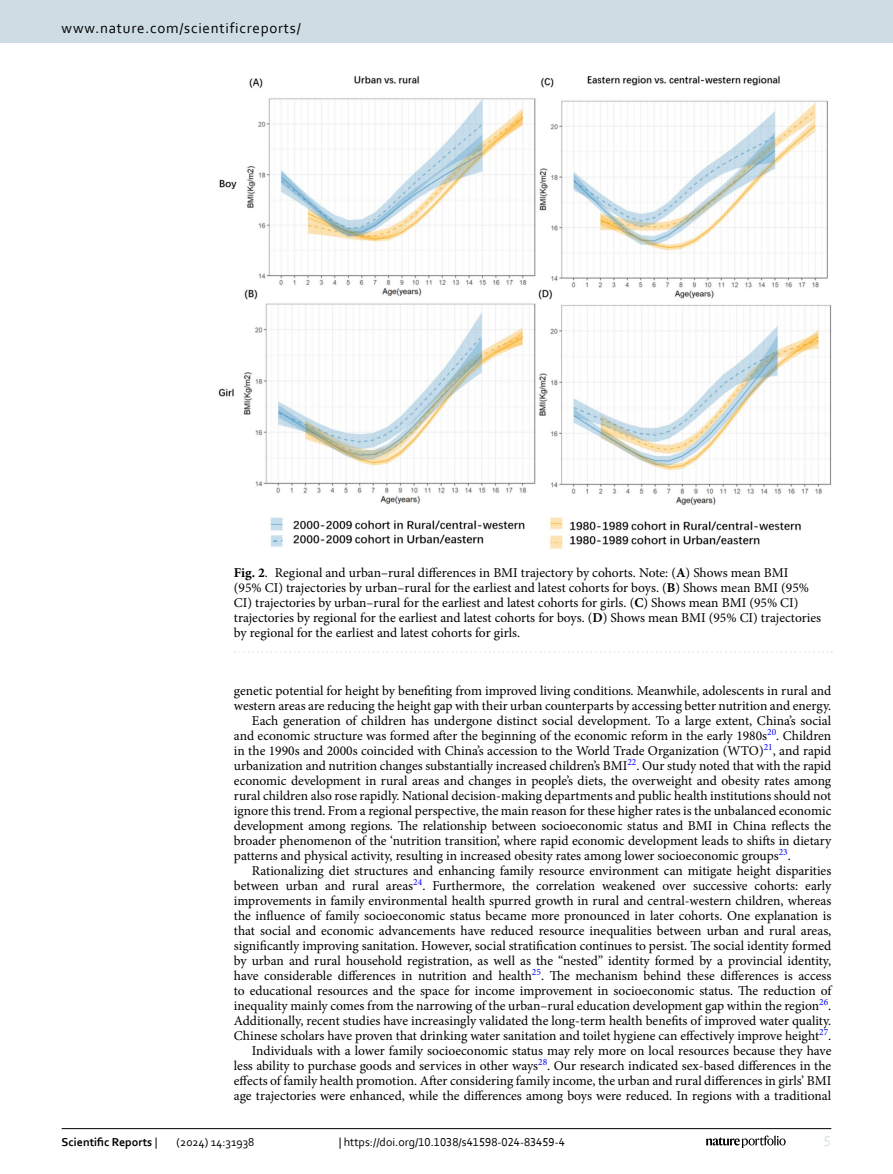
<style>
.page{position:relative;width:893px;height:1174px;background:#fff}
.page>*{position:absolute;margin:0;border:0;box-sizing:border-box;transform-origin:0 0}
.t1{font:15px "Corbel";letter-spacing:.05em;color:#000}
.t2{font:15px "Corbel";color:#d9e4eb}
.Body_Text_Indent{font:13.5px/15px "Minion Pro";color:#000;text-align:justify}
.Figure_Caption{font:13.5px/15px "Minion Pro";color:#000}
.t3{font:12px "Corbel";color:#000}
.t4{font:700 12px "Corbel";color:#000}
.s1{font-weight:700}
.s2{font-weight:400}
</style>
<div class="page">
<img style="left:218px;top:76px;width:613px;height:473px">
<svg style="left:235px;top:651px;width:597px;height:2px"></svg>
<hr style="left:62px;top:1128px;width:769px;height:1px;background:#000">
<svg style="left:706px;top:1135px;width:80px;height:12px"></svg>
<div style="left:0;top:0;width:893px;height:43px;background:#cedde4"></div>
<p class="t1" style="left:62px;top:18px;width:241px">www.nature.com/scientificreports/</p>
<p class="Figure_Caption" style="left:234px;top:565px;width:589px"><span class="s1">Fig. 2</span>. Regional and urban–rural differences in BMI trajectory by cohorts. Note: (<span class="s1">A</span>) Shows mean BMI<br>(95% CI) trajectories by urban–rural for the earliest and latest cohorts for boys. (<span class="s1">B</span>) Shows mean BMI (95% CI) trajectories by urban–rural for the earliest and latest cohorts for girls. (<span class="s1">C</span>) Shows mean BMI (95% CI) trajectories by regional for the earliest and latest cohorts for boys. (<span class="s1">D</span>) Shows mean BMI (95% CI) trajectories by regional for the earliest and latest cohorts for girls.</p>
<p class="Body_Text_Indent" style="left:234px;top:683px;width:599px">genetic potential for height by benefiting from improved living conditions. Meanwhile, adolescents in rural and western areas are reducing the height gap with their urban counterparts by accessing better nutrition and energy.</p>
<p class="Body_Text_Indent" style="left:234px;top:713px;width:599px;text-indent:18px">Each generation of children has undergone distinct social development. To a large extent, China’s social and economic structure was formed after the beginning of the economic reform in the early 1980s<sup>20</sup>. Children in the 1990s and 2000s coincided with China’s accession to the World Trade Organization (WTO)<sup>21</sup>, and rapid urbanization and nutrition changes substantially increased children’s BMI<sup>22</sup>. Our study noted that with the rapid economic development in rural areas and changes in people’s diets, the overweight and obesity rates among rural children also rose rapidly. National decision-making departments and public health institutions should not ignore this trend. From a regional perspective, the main reason for these higher rates is the unbalanced economic development among regions. The relationship between socioeconomic status and BMI in China reflects the broader phenomenon of the ‘nutrition transition’, where rapid economic development leads to shifts in dietary patterns and physical activity, resulting in increased obesity rates among lower socioeconomic groups<sup>23</sup>.</p>
<p class="Body_Text_Indent" style="left:234px;top:863px;width:599px;text-indent:18px">Rationalizing diet structures and enhancing family resource environment can mitigate height disparities between urban and rural areas<sup>24</sup>. Furthermore, the correlation weakened over successive cohorts: early improvements in family environmental health spurred growth in rural and central-western children, whereas the influence of family socioeconomic status became more pronounced in later cohorts. One explanation is that social and economic advancements have reduced resource inequalities between urban and rural areas, significantly improving sanitation. However, social stratification continues to persist. The social identity formed by urban and rural household registration, as well as the “nested” identity formed by a provincial identity, have considerable differences in nutrition and health<sup>25</sup>. The mechanism behind these differences is access to educational resources and the space for income improvement in socioeconomic status. The reduction of inequality mainly comes from the narrowing of the urban–rural education development gap within the region<sup>26</sup>.<br>Additionally, recent studies have increasingly validated the long-term health benefits of improved water quality.<br>Chinese scholars have proven that drinking water sanitation and toilet hygiene can effectively improve height<sup>27</sup>.</p>
<p class="Body_Text_Indent" style="left:234px;top:1043px;width:599px;text-indent:18px">Individuals with a lower family socioeconomic status may rely more on local resources because they have less ability to purchase goods and services in other ways<sup>28</sup>. Our research indicated sex-based differences in the effects of family health promotion. After considering family income, the urban and rural differences in girls’ BMI age trajectories were enhanced, while the differences among boys were reduced. In regions with a traditional</p>
<p class="t4" style="left:62px;top:1134px;width:97px">Scientific Reports <span class="s2">|</span></p>
<p class="t3" style="left:177px;top:1134px;width:79px">(2024) 14:31938</p>
<p class="t3" style="left:339px;top:1134px;width:228px">| https://doi.org/10.1038/s41598-024-83459-4</p>
<p class="t2" style="left:824px;top:1132px;width:9px">5</p>
</div>
